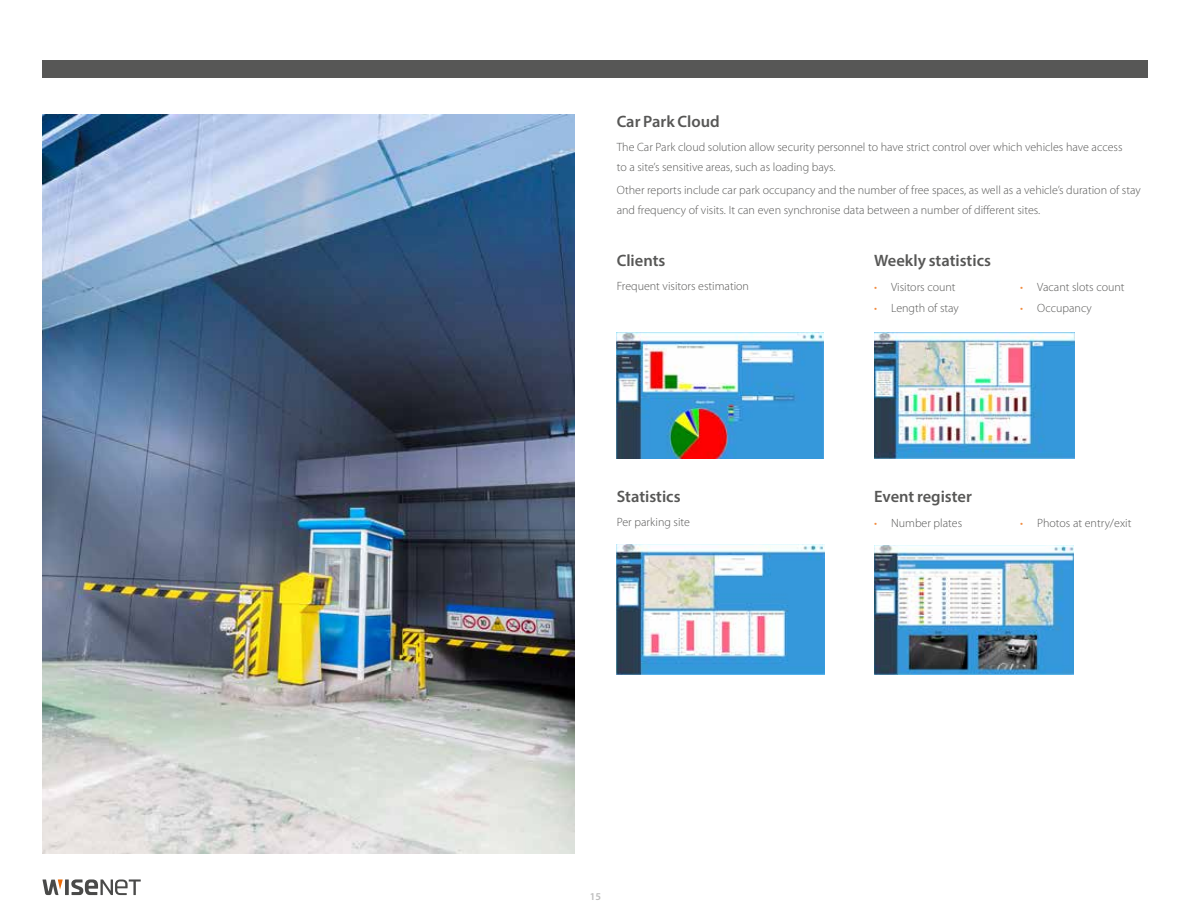
<style>
.page{position:relative;width:1191px;height:915px;background:#fff}
.page>*{position:absolute;margin:0;border:0;box-sizing:border-box;transform-origin:0 0}
.t1{font:600 16.5px "Myriad Pro";color:#575756}
.t2{font:300 12px/19.5px "Myriad Pro";color:#575756}
.t3{font:600 10.5px "Myriad Pro";color:#bcbcbc}
.s1{color:#f28b3e}
</style>
<div class="page">
<div style="left:43px;top:61px;width:1105px;height:17px;background:#575756"></div>
<svg style="left:65px;top:879px;width:4px;height:15px"></svg>
<svg style="left:71px;top:879px;width:70px;height:15px"></svg>
<svg style="left:43px;top:879px;width:20px;height:15px"></svg>
<img style="left:617px;top:333px;width:206px;height:125px">
<img style="left:617px;top:544px;width:207px;height:129px">
<img style="left:874px;top:545px;width:200px;height:128px">
<img style="left:874px;top:333px;width:200px;height:125px">
<img style="left:43px;top:115px;width:531px;height:738px">
<h1 class="t1" style="left:617px;top:111px;width:104px">Car Park Cloud</h1>
<p class="t2" style="left:617px;top:137px;width:507px">The Car Park cloud solution allow security personnel to have strict control over which vehicles have access to a site’s sensitive areas, such as loading bays.</p>
<p class="t2" style="left:617px;top:180px;width:525px">Other reports include car park occupancy and the number of free spaces, as well as a vehicle’s duration of stay and frequency of visits. It can even synchronise data between a number of different sites.</p>
<h1 class="t1" style="left:617px;top:250px;width:50px">Clients</h1>
<p class="t2" style="left:617px;top:276px;width:134px">Frequent visitors estimation</p>
<h1 class="t1" style="left:617px;top:486px;width:65px">Statistics</h1>
<p class="t2" style="left:617px;top:512px;width:75px">Per parking site</p>
<h1 class="t1" style="left:874px;top:250px;width:118px">Weekly statistics</h1>
<p class="t2" style="left:874px;top:277px;width:83px"><span class="s1">•</span> Visitors count</p>
<p class="t2" style="left:874px;top:298px;width:86px"><span class="s1">•</span> Length of stay</p>
<p class="t2" style="left:1020px;top:277px;width:106px"><span class="s1">•</span> Vacant slots count</p>
<p class="t2" style="left:1020px;top:298px;width:73px"><span class="s1">•</span> Occupancy</p>
<h1 class="t1" style="left:874px;top:486px;width:99px">Event register</h1>
<p class="t2" style="left:874px;top:513px;width:90px"><span class="s1">•</span> Number plates</p>
<p class="t2" style="left:1020px;top:513px;width:113px"><span class="s1">•</span> Photos at entry/exit</p>
<p class="t3" style="left:590px;top:889px;width:13px">15</p>
</div>
